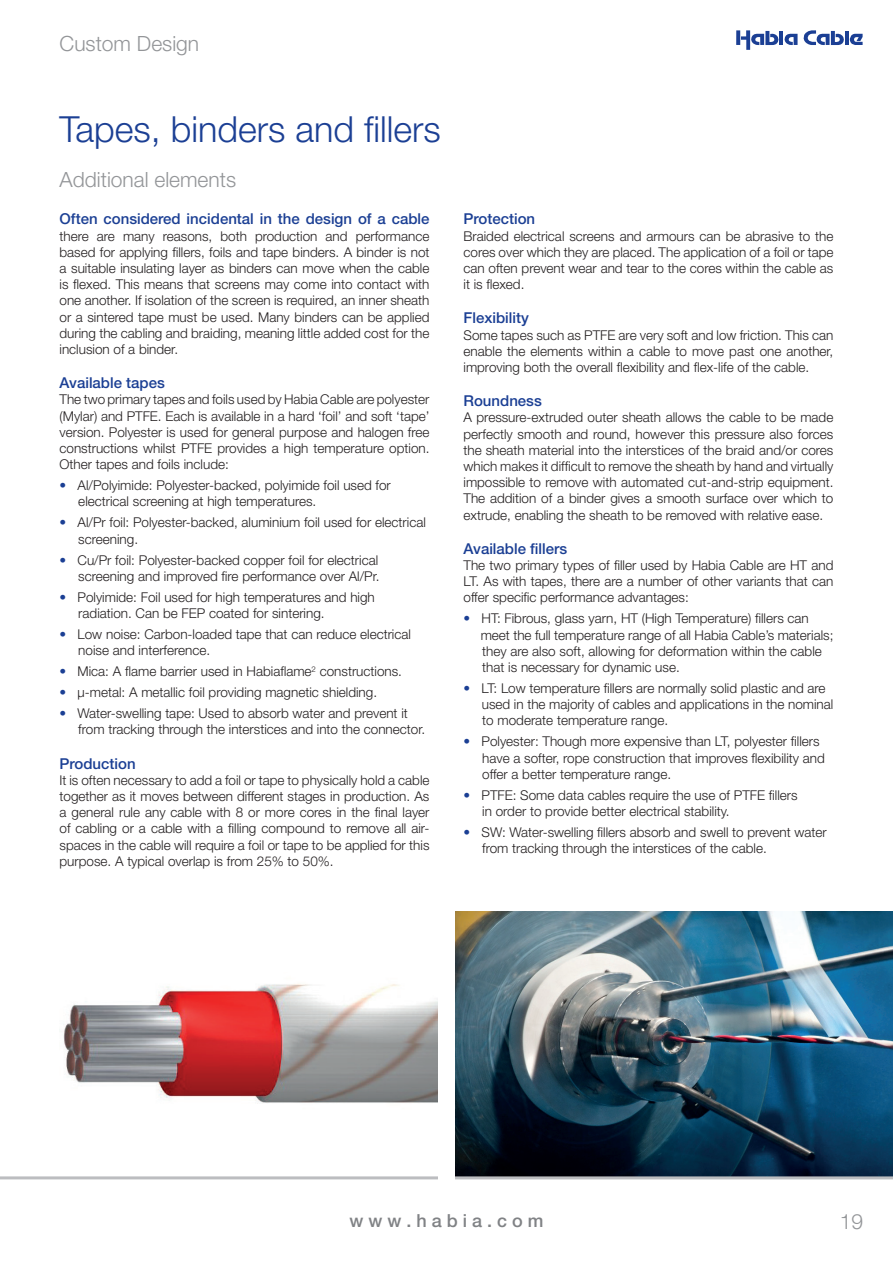
<style>
.page{position:relative;width:893px;height:1263px;background:#fff}
.page>*{position:absolute;margin:0;border:0;box-sizing:border-box;transform-origin:0 0}
.t1{font:300 36px "Helvetica Neue";color:#1b3f94}
.t2{font:300 27px "Helvetica Neue";color:#6c6d70}
.t3{font:300 21px "Helvetica Neue";color:#939598}
.t4{font:500 18px "Helvetica Neue";color:#808285}
.t5{font:500 15px "Helvetica Neue";color:#1b3f94}
.t6{font:300 13.5px/16.2px "Helvetica Neue";color:#231f20}
.s1{color:#1b3f94}
.s2{font-size:21px;color:#939598}
</style>
<div class="page">
<svg style="left:736px;top:30px;width:4px;height:15px"></svg>
<svg style="left:741px;top:30px;width:122px;height:20px"></svg>
<hr style="left:845px;top:31px;width:4px;height:14px;background:#1b3f94">
<img style="left:63px;top:984px;width:375px;height:120px">
<img style="left:455px;top:911px;width:438px;height:265px">
<hr style="left:0;top:1176px;width:438px;height:3px;background:#bcbdc0">
<hr style="left:455px;top:1176px;width:438px;height:3px;background:#bcbdc0">
<h3 class="t3" style="left:60px;top:30px;width:141px">Custom Design</h3>
<h1 class="t1" style="left:60px;top:107px;width:383px">Tapes, binders and fillers</h1>
<h3 class="t3" style="left:60px;top:166px;width:178px">Additional elements</h3>
<p class="t5" style="left:60px;top:210px;width:371px">Often considered incidental in the design of a cable</p>
<p class="t6" style="left:60px;top:227px;width:371px;text-align:justify">there are many reasons, both production and performance based for applying fillers, foils and tape binders. A binder is not a suitable insulating layer as binders can move when the cable is flexed. This means that screens may come into contact with one another. If isolation of the screen is required, an inner sheath or a sintered tape must be used. Many binders can be applied during the cabling and braiding, meaning little added cost for the inclusion of a binder.</p>
<p class="t5" style="left:60px;top:374px;width:107px">Available tapes</p>
<p class="t6" style="left:60px;top:391px;width:371px;text-align:justify">The two primary tapes and foils used by Habia Cable are polyester (Mylar) and PTFE. Each is available in a hard ‘foil’ and soft ‘tape’ version. Polyester is used for general purpose and halogen free constructions whilst PTFE provides a high temperature option.<br>Other tapes and foils include:</p>
<p class="t6" style="left:78px;top:477px;width:314px;text-indent:-19px"><span class="s1">•</span> Al/Polyimide: Polyester-backed, polyimide foil used for electrical screening at high temperatures.</p>
<p class="t6" style="left:78px;top:514px;width:349px;text-indent:-19px"><span class="s1">•</span> Al/Pr foil: Polyester-backed, aluminium foil used for electrical screening.</p>
<p class="t6" style="left:60px;top:551px;width:321px;text-align:right"><span class="s1">•</span> Cu/Pr foil: Polyester-backed copper foil for electrical screening and improved fire performance over Al/Pr.</p>
<p class="t6" style="left:78px;top:589px;width:298px;text-indent:-19px"><span class="s1">•</span> Polyimide: Foil used for high temperatures and high radiation. Can be FEP coated for sintering.</p>
<p class="t6" style="left:78px;top:626px;width:334px;text-indent:-19px"><span class="s1">•</span> Low noise: Carbon-loaded tape that can reduce electrical noise and interference.</p>
<p class="t6" style="left:60px;top:663px;width:344px"><span class="s1">•</span> Mica: A flame barrier used in Habiaflame<sup>2</sup> constructions.</p>
<p class="t6" style="left:60px;top:684px;width:319px"><span class="s1">•</span> µ-metal: A metallic foil providing magnetic shielding.</p>
<p class="t6" style="left:78px;top:705px;width:348px;text-indent:-19px"><span class="s1">•</span> Water-swelling tape: Used to absorb water and prevent it from tracking through the interstices and into the connector.</p>
<p class="t5" style="left:60px;top:754px;width:78px">Production</p>
<p class="t6" style="left:60px;top:772px;width:371px;text-align:justify">It is often necessary to add a foil or tape to physically hold a cable together as it moves between different stages in production. As a general rule any cable with 8 or more cores in the final layer of cabling or a cable with a filling compound to remove all air&shy;spaces in the cable will require a foil or tape to be applied for this purpose. A typical overlap is from 25% to 50%.</p>
<p class="t5" style="left:464px;top:210px;width:73px">Protection</p>
<p class="t6" style="left:464px;top:227px;width:371px;text-align:justify">Braided electrical screens and armours can be abrasive to the cores over which they are placed. The application of a foil or tape can often prevent wear and tear to the cores within the cable as it is flexed.</p>
<p class="t5" style="left:464px;top:309px;width:67px">Flexibility</p>
<p class="t6" style="left:464px;top:326px;width:371px;text-align:justify">Some tapes such as PTFE are very soft and low friction. This can enable the elements within a cable to move past one another, improving both the overall flexibility and flex-life of the cable.</p>
<p class="t5" style="left:464px;top:392px;width:80px">Roundness</p>
<p class="t6" style="left:464px;top:409px;width:371px;text-align:justify">A pressure-extruded outer sheath allows the cable to be made perfectly smooth and round, however this pressure also forces the sheath material into the interstices of the braid and/or cores which makes it difficult to remove the sheath by hand and virtually impossible to remove with automated cut-and-strip equipment.<br>The addition of a binder gives a smooth surface over which to extrude, enabling the sheath to be removed with relative ease.</p>
<p class="t5" style="left:464px;top:539px;width:105px">Available fillers</p>
<p class="t6" style="left:464px;top:557px;width:371px;text-align:justify">The two primary types of filler used by Habia Cable are HT and LT. As with tapes, there are a number of other variants that can offer specific performance advantages:</p>
<p class="t6" style="left:481px;top:610px;width:354px;text-indent:-17px"><span class="s1">•</span> HT: Fibrous, glass yarn, HT (High Temperature) fillers can meet the full temperature range of all Habia Cable’s materials; they are also soft, allowing for deformation within the cable that is necessary for dynamic use.</p>
<p class="t6" style="left:482px;top:680px;width:353px;text-indent:-18px"><span class="s1">•</span> LT: Low temperature fillers are normally solid plastic and are used in the majority of cables and applications in the nominal to moderate temperature range.</p>
<p class="t6" style="left:482px;top:733px;width:344px;text-indent:-19px"><span class="s1">•</span> Polyester: Though more expensive than LT, polyester fillers have a softer, rope construction that improves flexibility and offer a better temperature range.</p>
<p class="t6" style="left:482px;top:787px;width:317px;text-indent:-19px"><span class="s1">•</span> PTFE: Some data cables require the use of PTFE fillers in order to provide better electrical stability.</p>
<p class="t6" style="left:482px;top:824px;width:346px;text-indent:-19px"><span class="s1">•</span> SW: Water-swelling fillers absorb and swell to prevent water from tracking through the interstices of the cable.</p>
<h3 class="t4" style="left:349px;top:1210px;width:196px">w w w . h a b i a . c o m</h3>
<h2 class="t2" style="left:803px;top:1205px;width:61px">19 <span class="s2">19</span></h2>
</div>
